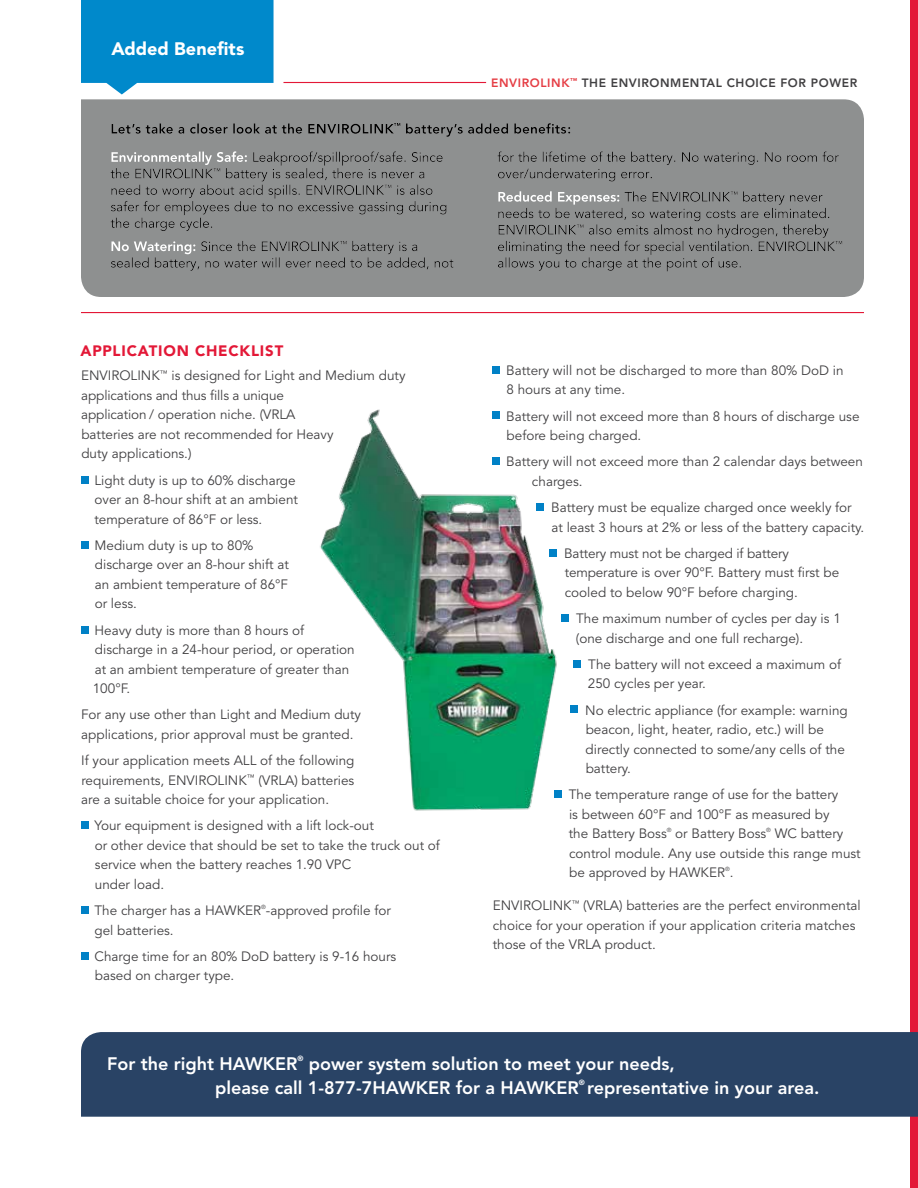
<style>
.page{position:relative;width:918px;height:1188px;background:#fff}
.page>*{position:absolute;margin:0;border:0;box-sizing:border-box;transform-origin:0 0}
.t1{font:800 18px/24px "Avenir";color:#fff}
.t2{font:900 18px "Avenir";letter-spacing:.005em;color:#fff}
.t3{font:900 15px "Avenir";letter-spacing:.055em;color:#e31837}
.t4{font:13.5px/19.5px "Avenir";color:#414042}
.t5{font:800 12px "Avenir";letter-spacing:.05em;color:#414042}
.t6{font:800 7.5px "Avenir";color:#fff}
.t7{font:5.85px "Avenir";color:#414042}
.s1{color:#e53d44}
</style>
<div class="page">
<div style="left:81px;top:99px;width:783px;height:198px;background:#8e9090"></div>
<div style="left:911px;top:0;width:7px;height:1188px;background:#e31837"></div>
<hr style="left:284px;top:82px;width:202px;height:1px;background:#e31837">
<hr style="left:81px;top:312px;width:783px;height:1px;background:#e31837">
<svg style="left:81px;top:0;width:193px;height:94px;background:#1c95d0"></svg>
<div style="left:81px;top:476px;width:7px;height:7px;background:#0081c6"></div>
<div style="left:81px;top:541px;width:7px;height:7px;background:#0081c6"></div>
<div style="left:81px;top:626px;width:7px;height:7px;background:#0081c6"></div>
<div style="left:81px;top:822px;width:7px;height:7px;background:#0081c6"></div>
<div style="left:81px;top:906px;width:7px;height:8px;background:#0081c6"></div>
<div style="left:81px;top:952px;width:7px;height:7px;background:#0081c6"></div>
<div style="left:493px;top:366px;width:7px;height:7px;background:#0081c6"></div>
<div style="left:562px;top:614px;width:7px;height:8px;background:#0081c6"></div>
<div style="left:574px;top:660px;width:7px;height:7px;background:#0081c6"></div>
<div style="left:571px;top:706px;width:7px;height:7px;background:#0081c6"></div>
<div style="left:81px;top:1032px;width:837px;height:85px;background:#294365"></div>
<svg style="left:498px;top:191px;width:344px;height:80px;background:#848686"></svg>
<svg style="left:498px;top:151px;width:341px;height:31px;background:#848686"></svg>
<svg style="left:111px;top:241px;width:342px;height:30px;background:#868888"></svg>
<svg style="left:111px;top:151px;width:335px;height:80px;background:#868787"></svg>
<svg style="left:112px;top:123px;width:458px;height:14px;background:#737474"></svg>
<img style="left:320px;top:409px;width:242px;height:402px">
<h1 class="t2" style="left:111px;top:38px;width:135px">Added Benefits</h1>
<p class="t5" style="left:491px;top:75px;width:368px"><span class="s1">ENVIROLINK</span><sup>™</sup> THE ENVIRONMENTAL CHOICE FOR POWER</p>
<p class="t3" style="left:81px;top:342px;width:204px">APPLICATION CHECKLIST</p>
<p class="t4" style="left:81px;top:366px;width:326px">ENVIROLINK<sup>™</sup> is designed for Light and Medium duty applications and thus fills a unique<br>application / operation niche. (VRLA<br>batteries are not recommended for Heavy<br>duty applications.)</p>
<p class="t4" style="left:94px;top:471px;width:205px">Light duty is up to 60% discharge over an 8-hour shift at an ambient temperature of 86°F or less.</p>
<p class="t4" style="left:94px;top:536px;width:196px">Medium duty is up to 80% discharge over an 8-hour shift at an ambient temperature of 86°F or less.</p>
<p class="t4" style="left:93px;top:621px;width:264px">Heavy duty is more than 8 hours of discharge in a 24-hour period, or operation at an ambient temperature of greater than<br>100°F.</p>
<p class="t4" style="left:81px;top:705px;width:282px">For any use other than Light and Medium duty applications, prior approval must be granted.</p>
<p class="t4" style="left:81px;top:751px;width:275px;text-align:justify">If your application meets ALL of the following requirements, ENVIROLINK<sup>™</sup> (VRLA) batteries are a suitable choice for your application.</p>
<p class="t4" style="left:94px;top:816px;width:347px">Your equipment is designed with a lift lock-out<br>or other device that should be set to take the truck out of service when the battery reaches 1.90 VPC<br>under load.</p>
<p class="t4" style="left:94px;top:901px;width:298px">The charger has a HAWKER -approved profile for</p>
<p class="t7" style="left:261px;top:903px;width:6px">®</p>
<p class="t4" style="left:94px;top:917px;width:303px;line-height:26.2px">gel batteries.<br>Charge time for an 80% DoD battery is 9-16 hours</p>
<p class="t4" style="left:95px;top:966px;width:141px">based on charger type.</p>
<p class="t4" style="left:506px;top:361px;width:339px">Battery will not be discharged to more than 80% DoD in<br>8 hours at any time.</p>
<p class="t4" style="left:506px;top:407px;width:355px">Battery will not exceed more than 8 hours of discharge use before being charged.</p>
<p class="t4" style="left:532px;top:452px;width:332px;text-indent:-26px">Battery will not exceed more than 2 calendar days between charges.</p>
<p class="t4" style="left:551px;top:498px;width:314px">Battery must be equalize charged once weekly for at least 3 hours at 2% or less of the battery capacity.</p>
<p class="t4" style="left:564px;top:544px;width:276px">Battery must not be charged if battery temperature is over 90°F. Battery must first be cooled to below 90°F before charging.</p>
<p class="t4" style="left:576px;top:609px;width:266px">The maximum number of cycles per day is 1 (one discharge and one full recharge).</p>
<p class="t4" style="left:588px;top:655px;width:255px">The battery will not exceed a maximum of<br>250 cycles per year.</p>
<p class="t4" style="left:585px;top:701px;width:264px">No electric appliance (for example: warning beacon, light, heater, radio, etc.) will be directly connected to some/any cells of the battery.</p>
<p class="t4" style="left:569px;top:785px;width:271px">The temperature range of use for the battery is between 60°F and 100°F as measured by the Battery Boss</p>
<p class="t7" style="left:667px;top:827px;width:6px">®</p>
<p class="t4" style="left:675px;top:824px;width:92px">or Battery Boss</p>
<p class="t7" style="left:766px;top:827px;width:6px">®</p>
<p class="t4" style="left:569px;top:824px;width:293px;text-indent:206px">WC battery control module. Any use outside this range must be approved by HAWKER .</p>
<p class="t7" style="left:725px;top:866px;width:6px">®</p>
<p class="t4" style="left:493px;top:896px;width:370px">ENVIROLINK<sup>™</sup> (VRLA) batteries are the perfect environmental choice for your operation if your application criteria matches those of the VRLA product.</p>
<h1 class="t1" style="left:107px;top:1052px;width:192px">For the right HAWKER</h1>
<p class="t6" style="left:298px;top:1054px;width:7px">®</p>
<h1 class="t1" style="left:215px;top:1052px;width:461px;text-indent:94px">power system solution to meet your needs, please call 1-877-7HAWKER for a HAWKER</h1>
<p class="t6" style="left:579px;top:1078px;width:7px">®</p>
<h1 class="t1" style="left:587px;top:1076px;width:234px">representative in your area.</h1>
</div>
